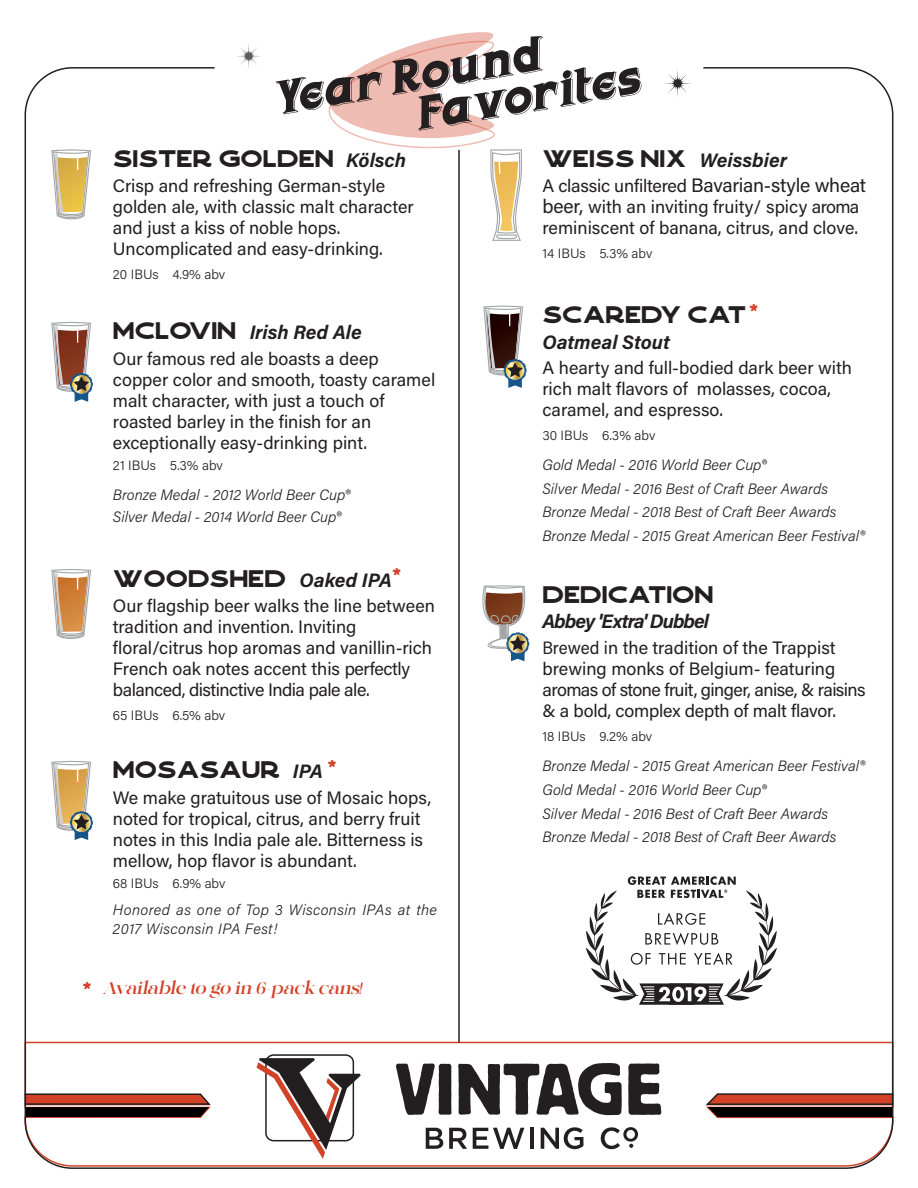
<style>
.page{position:relative;width:918px;height:1188px;background:#fff}
.page>*{position:absolute;margin:0;border:0;box-sizing:border-box;transform-origin:0 0}
.t1{font:italic 45.75px/38.2px "Javanica Free Trial";color:#231f20}
.t2{font:24px "Crafter";color:#231f20}
.t3{font:24px "HOCCENCAPSSTAMP";color:#d34127}
.t4{font:19.5px/25.5px "Acumin Pro";letter-spacing:-.015em;color:#231f20}
.t5{font:italic 700 19.5px "Acumin Pro";letter-spacing:-.01em;color:#231f20}
.t6{font:italic 700 19.5px "Acumin Pro";letter-spacing:-.05em;color:#231f20}
.t7{font:18px/21px "Acumin Pro";color:#231f20}
.t8{font:italic 17.55px "Glamour Authentic";color:#d34127}
.t9{font:italic 300 15px/23.7px "Acumin Pro";letter-spacing:.005em;color:#231f20}
.t10{font:italic 300 15px/19.5px "Acumin Pro";letter-spacing:.025em;color:#231f20}
.t11{font:300 13.5px "Acumin Pro";color:#231f20}
.s1{font-family:"Acumin Pro";font-weight:700;font-style:italic;font-size:19.5px}
.s2{font-family:"Crafter";font-weight:400;font-style:normal;font-size:24px}
.s3{font-family:"HOCCENCAPSSTAMP";color:#d34127}
.s4{font-family:"Crafter";font-size:24px}
.s5{font-weight:700;font-style:italic}
.s6{font-size:18px}
.s7{font-size:19.5px}
.s8{font-family:"Acumin Pro Semi Cond"}
</style>
<div class="page">
<svg style="left:664px;top:70px;width:27px;height:27px"></svg>
<svg style="left:237px;top:44px;width:24px;height:23px"></svg>
<svg style="left:586px;top:876px;width:191px;height:129px"></svg>
<svg style="left:24px;top:1041px;width:870px;height:126px"></svg>
<hr style="left:458px;top:150px;width:2px;height:892px;background:#231f20">
<svg style="left:329px;top:32px;width:193px;height:210px"></svg>
<svg style="left:51px;top:569px;width:40px;height:70px"></svg>
<svg style="left:51px;top:149px;width:40px;height:71px"></svg>
<svg style="left:51px;top:321px;width:42px;height:81px"></svg>
<svg style="left:51px;top:760px;width:42px;height:80px"></svg>
<svg style="left:483px;top:305px;width:43px;height:83px"></svg>
<svg style="left:482px;top:585px;width:47px;height:77px"></svg>
<svg style="left:395px;top:1056px;width:268px;height:94px"></svg>
<svg style="left:704px;top:1092px;width:190px;height:25px"></svg>
<svg style="left:24px;top:1093px;width:187px;height:24px"></svg>
<img style="left:255px;top:1044px;width:109px;height:107px">
<div style="left:265px;top:1054px;width:89px;height:87px;border:2px solid #231f20;border-radius:8px"></div>
<svg style="left:257px;top:1058px;width:104px;height:101px"></svg>
<h1 class="t1" style="left:406px;top:62px;width:230px;text-indent:-139px;rotate:-9deg">Year Round<br>Favorites</h1>
<h2 class="t2" style="left:113px;top:145px;width:295px">SISTER GOLDEN <span class="s1">Kölsch</span></h2>
<p class="t7" style="left:113px;top:175px;width:303px">Crisp and refreshing German-style golden ale, with classic malt character and just a kiss of noble hops.<br>Uncomplicated and easy-drinking.</p>
<p class="t11" style="left:113px;top:265px;width:114px">20 IBUs 4.9% abv</p>
<p class="t5" style="left:113px;top:319px;width:250px"><span class="s2">MCLOVIN</span> Irish Red Ale</p>
<p class="t7" style="left:113px;top:347px;width:324px">Our famous red ale boasts a deep copper color and smooth, toasty caramel malt character, with just a touch of roasted barley in the finish for an exceptionally easy-drinking pint.</p>
<p class="t11" style="left:113px;top:456px;width:112px">21 IBUs 5.3% abv</p>
<p class="t9" style="left:113px;top:483px;width:239px;line-height:22.5px">Bronze Medal - 2012 World Beer Cup®<br>Silver Medal - 2014 World Beer Cup®</p>
<h2 class="t2" style="left:113px;top:565px;width:291px">WOODSHED <span class="s1">Oaked IPA</span><span class="s3">*</span></h2>
<p class="t7" style="left:113px;top:595px;width:324px">Our flagship beer walks the line between tradition and invention. Inviting floral/citrus hop aromas and vanillin-rich French oak notes accent this perfectly balanced, distinctive India pale ale.</p>
<p class="t11" style="left:113px;top:706px;width:114px">65 IBUs 6.5% abv</p>
<h2 class="t2" style="left:113px;top:756px;width:226px">MOSASAUR <span class="s1">IPA</span> <span class="s3">*</span></h2>
<p class="t7" style="left:113px;top:786px;width:320px">We make gratuitous use of Mosaic hops, noted for tropical, citrus, and berry fruit notes in this India pale ale. Bitterness is mellow, hop flavor is abundant.</p>
<p class="t11" style="left:113px;top:874px;width:114px">68 IBUs 6.9% abv</p>
<p class="t10" style="left:113px;top:899px;width:326px">Honored as one of Top 3 Wisconsin IPAs at the<br>2017 Wisconsin IPA Fest!</p>
<p class="t4" style="left:542px;top:147px;width:325px"><span class="s4">WEISS NIX</span> <span class="s5">Weissbier<br></span><span class="s6">A classic unfiltered</span> Bavarian-style wheat</p>
<p class="t7" style="left:542px;top:196px;width:318px"><span class="s7">beer,</span> with an inviting fruity/ spicy aroma reminiscent of banana, citrus, and clove.</p>
<p class="t11" style="left:542px;top:244px;width:112px">14 IBUs 5.3% abv</p>
<h2 class="t2" style="left:542px;top:301px;width:218px">SCAREDY CAT<span class="s3">*</span></h2>
<p class="t5" style="left:542px;top:328px;width:129px">Oatmeal Stout</p>
<p class="t7" style="left:542px;top:357px;width:311px">A hearty and full-bodied dark beer with rich malt flavors of molasses, cocoa, caramel, and espresso.</p>
<p class="t11" style="left:542px;top:426px;width:114px">30 IBUs 6.3% abv</p>
<p class="t9" style="left:542px;top:452px;width:324px">Gold Medal - 2016 World Beer Cup®<br>Silver Medal - 2016 Best of Craft Beer Awards Bronze Medal - 2018 Best of Craft Beer Awards Bronze Medal - 2015 Great American Beer Festival®</p>
<h2 class="t2" style="left:542px;top:581px;width:173px">DEDICATION</h2>
<p class="t6" style="left:542px;top:608px;width:168px">Abbey 'Extra' Dubbel</p>
<p class="t7" style="left:542px;top:636px;width:325px"><span class="s8">Brewed i</span>n the tradition of the Trappist brewing monks of Belgium- featuring aromas of stone fruit, ginger, anise, &amp; raisins &amp; a bold, complex depth of malt flavor.</p>
<p class="t11" style="left:542px;top:727px;width:111px">18 IBUs 9.2% abv</p>
<p class="t9" style="left:542px;top:753px;width:324px">Bronze Medal - 2015 Great American Beer Festival® Gold Medal - 2016 World Beer Cup®<br>Silver Medal - 2016 Best of Craft Beer Awards Bronze Medal - 2018 Best of Craft Beer Awards</p>
<h2 class="t3" style="left:82px;top:980px;width:12px">*</h2>
<p class="t8" style="left:103px;top:978px;width:261px">Ava ilable to go in 6-pa ck ca ns!</p>
</div>
